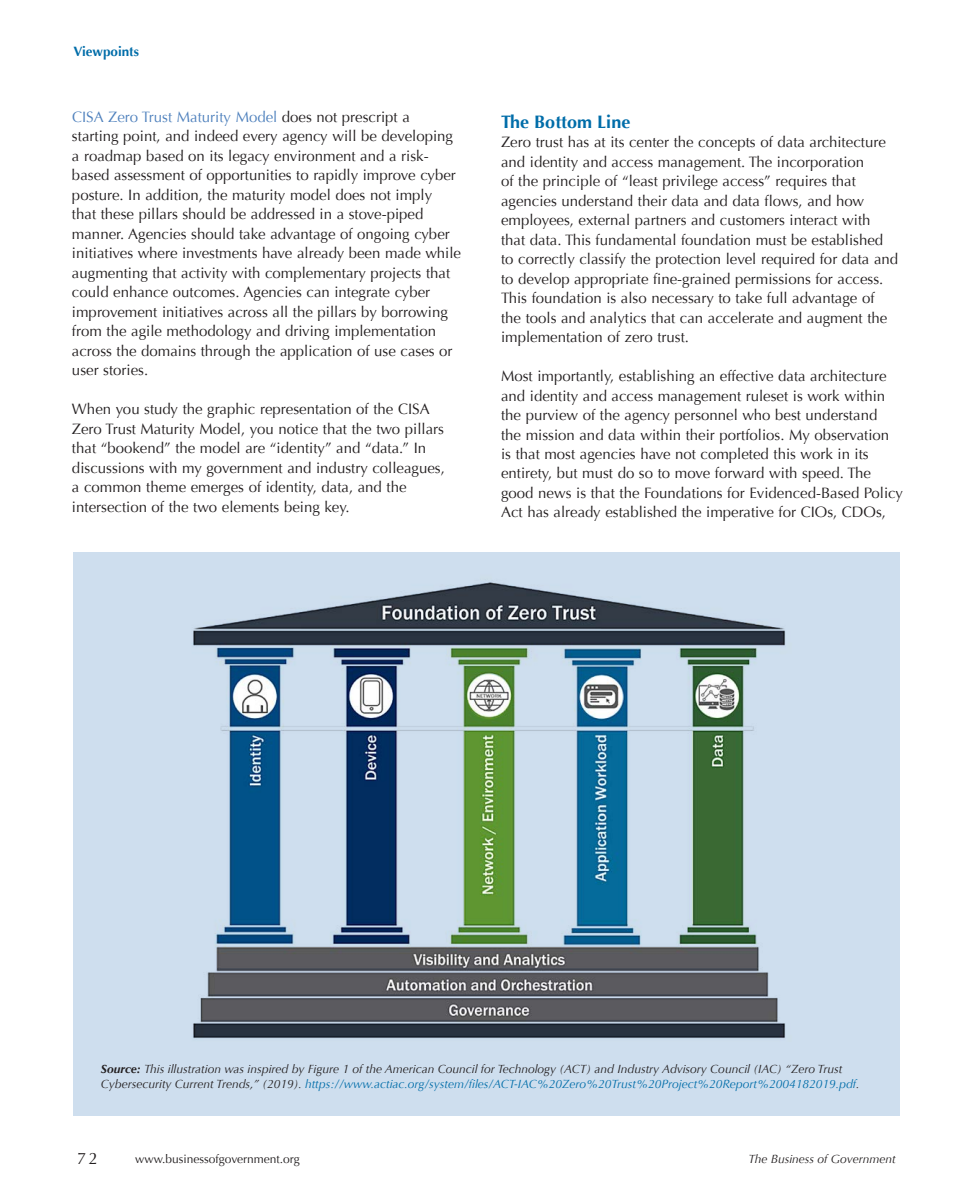
<style>
.page{position:relative;width:972px;height:1188px;background:#fff}
.page>*{position:absolute;margin:0;border:0;box-sizing:border-box;transform-origin:0 0}
.t1{font:700 18px "Optima";color:#006da9}
.t2{font:16.5px "Optima";color:#231f20}
.t3{font:15px/19.5px "Optima";color:#231f20}
.t4{font:700 13.5px "Optima";color:#006da9}
.t5{font:italic 12px/15px "Optima";color:#231f20}
.t6{font:12px "Optima";color:#231f20}
.s1{color:#4f81bd}
.s2{font-weight:700}
.s3{color:#006da9}
</style>
<div class="page">
<div style="left:73px;top:552px;width:826px;height:564px;background:#cedeee"></div>
<img style="left:193px;top:582px;width:592px;height:457px">
<p class="t4" style="left:74px;top:44px;width:67px">Viewpoints</p>
<p class="t3" style="left:72px;top:107px;width:391px"><span class="s1">CISA Zero Trust Maturity Model</span> does not prescript a<br>starting point, and indeed every agency will be developing a roadmap based on its legacy environment and a risk&shy;based assessment of opportunities to rapidly improve cyber posture. In addition, the maturity model does not imply<br>that these pillars should be addressed in a stove-piped manner. Agencies should take advantage of ongoing cyber initiatives where investments have already been made while augmenting that activity with complementary projects that could enhance outcomes. Agencies can integrate cyber improvement initiatives across all the pillars by borrowing from the agile methodology and driving implementation across the domains through the application of use cases or user stories.</p>
<p class="t3" style="left:72px;top:400px;width:374px">When you study the graphic representation of the CISA Zero Trust Maturity Model, you notice that the two pillars that “bookend” the model are “identity” and “data.” In discussions with my government and industry colleagues, a common theme emerges of identity, data, and the intersection of the two elements being key.</p>
<p class="t1" style="left:501px;top:111px;width:131px">The Bottom Line</p>
<p class="t3" style="left:501px;top:132px;width:399px">Zero trust has at its center the concepts of data architecture and identity and access management. The incorporation<br>of the principle of “least privilege access” requires that agencies understand their data and data flows, and how employees, external partners and customers interact with that data. This fundamental foundation must be established to correctly classify the protection level required for data and to develop appropriate fine-grained permissions for access.<br>This foundation is also necessary to take full advantage of the tools and analytics that can accelerate and augment the implementation of zero trust.</p>
<p class="t3" style="left:501px;top:366px;width:403px">Most importantly, establishing an effective data architecture and identity and access management ruleset is work within the purview of the agency personnel who best understand<br>the mission and data within their portfolios. My observation is that most agencies have not completed this work in its entirety, but must do so to move forward with speed. The good news is that the Foundations for Evidenced-Based Policy Act has already established the imperative for CIOs, CDOs,</p>
<p class="t5" style="left:101px;top:1061px;width:760px"><span class="s2">Source:</span> This illustration was inspired by Figure 1 of the American Council for Technology (ACT) and Industry Advisory Council (IAC) “Zero Trust<br>Cybersecurity Current Trends,” (2019). <span class="s3">https://www.actiac.org/system/files/ACT-IAC%20Zero%20Trust%20Project%20Report%2004182019.pdf</span>.</p>
<p class="t2" style="left:77px;top:1149px;width:22px">72</p>
<p class="t6" style="left:135px;top:1152px;width:166px">www.businessofgovernment.org</p>
<p class="t5" style="left:749px;top:1152px;width:149px">The Business of Government</p>
</div>
